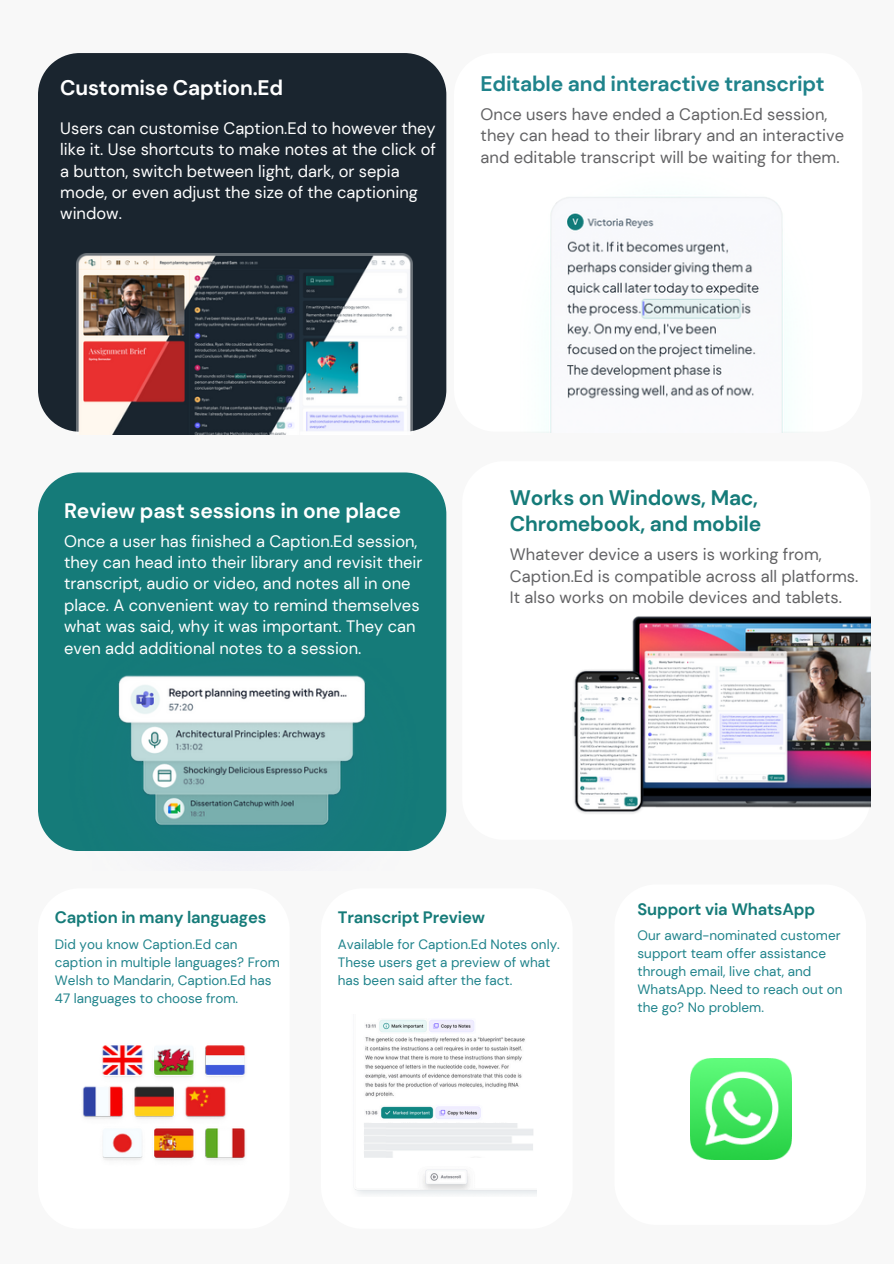
<style>
.page{position:relative;width:894px;height:1264px;background:#fff}
.page>*{position:absolute;margin:0;border:0;box-sizing:border-box;transform-origin:0 0}
.t1{font:700 21px "DM Sans";letter-spacing:-.01em;color:#fff}
.t2{font:700 21px/25.8px "DM Sans";letter-spacing:-.01em;color:#157b79}
.t3{font:700 21px "DM Sans";letter-spacing:-.01em;color:#1f838b}
.t4{font:16.5px/21.3px "DM Sans";color:#fff}
.t5{font:16.5px/21.3px "DM Sans";color:#626264}
.t6{font:700 16.5px "DM Sans";letter-spacing:-.01em;color:#157b79}
.t7{font:13.5px/18px "DM Sans";color:#1f838b}
</style>
<div class="page">
<div style="left:38px;top:53px;width:408px;height:378px;background:#1a252f"></div>
<div style="left:38px;top:472px;width:408px;height:372px;background:#157b79"></div>
<img style="left:550px;top:197px;width:233px;height:235px">
<img style="left:55px;top:658px;width:374px;height:193px">
<img style="left:574px;top:616px;width:296px;height:197px">
<img style="left:83px;top:1045px;width:162px;height:114px">
<img style="left:76px;top:254px;width:336px;height:181px">
<img style="left:690px;top:1058px;width:101px;height:101px">
<img style="left:355px;top:1020px;width:181px;height:173px">
<img style="left:364px;top:1123px;width:172px;height:34px">
<h3 class="t1" style="left:60px;top:74px;width:224px">Customise Caption.Ed</h3>
<p class="t4" style="left:60px;top:118px;width:377px">Users can customise Caption.Ed to however they like it. Use shortcuts to make notes at the click of a button, switch between light, dark, or sepia mode, or even adjust the size of the captioning window.</p>
<h1 class="t3" style="left:480px;top:70px;width:345px">Editable and interactive transcript</h1>
<h3 class="t5" style="left:480px;top:104px;width:365px">Once users have ended a Caption.Ed session, they can head to their library and an interactive and editable transcript will be waiting for them.</h3>
<p class="t1" style="left:64px;top:497px;width:338px">Review past sessions in one place</p>
<h1 class="t4" style="left:64px;top:530px;width:360px">Once a user has finished a Caption.Ed session, they can head into their library and revisit their transcript, audio or video, and notes all in one place. A convenient way to remind themselves what was said, why it was important. They can even add additional notes to a session.</h1>
<h2 class="t2" style="left:510px;top:485px;width:253px">Works on Windows, Mac,<br>Chromebook, and mobile</h2>
<p class="t5" style="left:510px;top:544px;width:350px">Whatever device a users is working from,<br>Caption.Ed is compatible across all platforms.<br>It also works on mobile devices and tablets.</p>
<p class="t6" style="left:55px;top:906px;width:213px">Caption in many languages</p>
<h2 class="t7" style="left:55px;top:935px;width:226px">Did you know Caption.Ed can caption in multiple languages? From<br>Welsh to Mandarin, Caption.Ed has<br>47 languages to choose from.</h2>
<h2 class="t6" style="left:338px;top:906px;width:149px">Transcript Preview</h2>
<p class="t7" style="left:338px;top:935px;width:223px">Available for Caption.Ed Notes only.<br>These users get a preview of what has been said after the fact.</p>
<p class="t6" style="left:637px;top:898px;width:179px">Support via WhatsApp</p>
<p class="t7" style="left:637px;top:926px;width:206px">Our award-nominated customer support team offer assistance through email, live chat, and<br>WhatsApp. Need to reach out on the go? No problem.</p>
</div>
